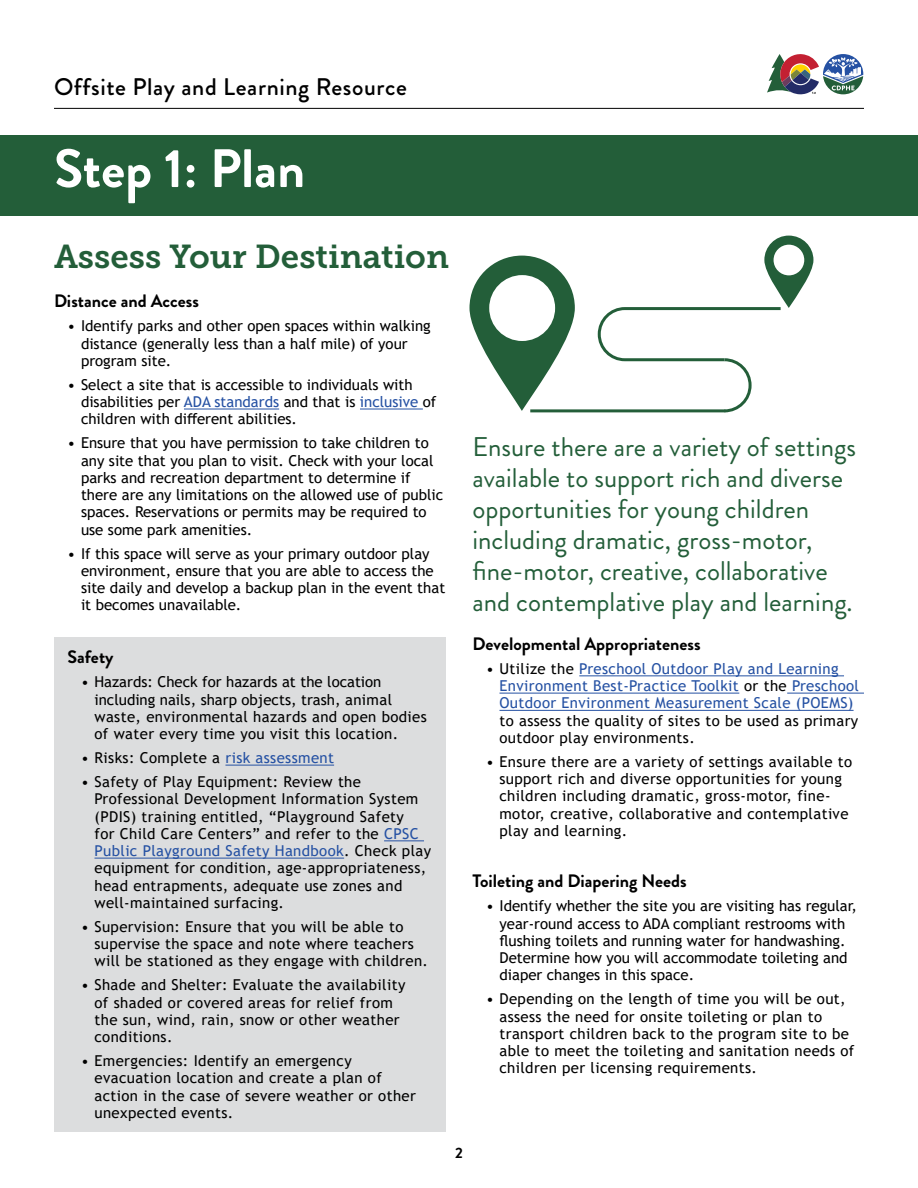
<style>
.page{position:relative;width:918px;height:1188px;background:#fff}
.page>*{position:absolute;margin:0;border:0;box-sizing:border-box;transform-origin:0 0}
.t1{font:700 54px "Brandon Grotesque";color:#fff}
.formerly_A{font:33px "Museo Slab 700";color:#235e39}
.bullets{font:27px/31px "Brandon Grotesque";color:#235e39}
.t2{font:500 24px "Brandon Grotesque";letter-spacing:.025em;color:#000}
.core_themes{font:700 18px "Brandon Grotesque";color:#000}
.t3{font:15px/17.2px "Trebuchet MS";letter-spacing:.025em;color:#000}
.t4{font:15px/17.2px "Trebuchet MS";color:#000}
.t5{font:15px/17.2px "Trebuchet MS";letter-spacing:.025em;color:#2551a3}
.t6{font:700 15px "Brandon Grotesque";color:#000}
.s1{color:#2551a3}
.s2{color:#000}
</style>
<div class="page">
<svg style="left:767px;top:54px;width:96px;height:40px"></svg>
<hr style="left:54px;top:108px;width:810px;height:1px;background:#000">
<div style="left:0;top:136px;width:918px;height:80px;background:#235e39"></div>
<hr style="left:184px;top:409px;width:95px;height:1px;background:#2551a3">
<hr style="left:360px;top:409px;width:63px;height:1px;background:#2551a3">
<hr style="left:579px;top:675px;width:265px;height:1px;background:#2551a3">
<hr style="left:500px;top:693px;width:239px;height:1px;background:#2551a3">
<hr style="left:787px;top:693px;width:77px;height:1px;background:#2551a3">
<hr style="left:500px;top:710px;width:354px;height:1px;background:#2551a3">
<div style="left:54px;top:637px;width:392px;height:494px;background:#dcddde"></div>
<hr style="left:225px;top:765px;width:109px;height:1px;background:#2551a3">
<hr style="left:384px;top:840px;width:40px;height:1px;background:#2551a3">
<hr style="left:94px;top:858px;width:250px;height:1px;background:#2551a3">
<svg style="left:470px;top:256px;width:105px;height:155px"></svg>
<div style="left:489px;top:275px;width:66px;height:66px;background:#fff;border-radius:50%"></div>
<hr style="left:530px;top:409px;width:195px;height:3px;background:#235e39">
<svg style="left:596px;top:236px;width:217px;height:177px"></svg>
<h3 class="t2" style="left:54px;top:70px;width:354px">Offsite Play and Learning Resource</h3>
<p class="t1" style="left:54px;top:131px;width:253px">Step 1: Plan</p>
<p class="formerly_A" style="left:54px;top:238px;width:397px">Assess Your Destination</p>
<p class="core_themes" style="left:54px;top:289px;width:147px">Distance and Access</p>
<p class="t4" style="left:81px;top:317px;width:351px;text-indent:-14px">• Identify parks and other open spaces within walking distance (generally less than a half mile) of your program site.</p>
<p class="t4" style="left:81px;top:376px;width:357px;text-indent:-14px">• Select a site that is accessible to individuals with disabilities per <span class="s1">ADA standards</span> and that is <span class="s1">inclusive</span> of children with different abilities.</p>
<p class="t4" style="left:81px;top:434px;width:364px;text-indent:-14px">• Ensure that you have permission to take children to any site that you plan to visit. Check with your local parks and recreation department to determine if there are any limitations on the allowed use of public spaces. Reservations or permits may be required to use some park amenities.</p>
<p class="t4" style="left:81px;top:545px;width:366px;text-indent:-14px">• If this space will serve as your primary outdoor play environment, ensure that you are able to access the site daily and develop a backup plan in the event that it becomes unavailable.</p>
<p class="core_themes" style="left:68px;top:645px;width:48px">Safety</p>
<p class="t3" style="left:94px;top:673px;width:334px;text-indent:-14px">• Hazards: Check for hazards at the location including nails, sharp objects, trash, animal waste, environmental hazards and open bodies of water every time you visit this location.</p>
<p class="t3" style="left:81px;top:749px;width:255px">• Risks: Complete a <span class="s1">risk assessment</span></p>
<p class="t3" style="left:94px;top:773px;width:338px;text-indent:-14px">• Safety of Play Equipment: Review the Professional Development Information System (PDIS) training entitled, “Playground Safety<br>for Child Care Centers” and refer to the <span class="s1">CPSC Public Playground Safety Handbook</span>. Check play equipment for condition, age-appropriateness, head entrapments, adequate use zones and well-maintained surfacing.</p>
<p class="t3" style="left:94px;top:918px;width:335px;text-indent:-14px">• Supervision: Ensure that you will be able to supervise the space and note where teachers will be stationed as they engage with children.</p>
<p class="t3" style="left:94px;top:976px;width:312px;text-indent:-14px">• Shade and Shelter: Evaluate the availability of shaded or covered areas for relief from the sun, wind, rain, snow or other weather conditions.</p>
<p class="t3" style="left:94px;top:1052px;width:323px;text-indent:-14px">• Emergencies: Identify an emergency evacuation location and create a plan of action in the case of severe weather or other unexpected events.</p>
<p class="bullets" style="left:472px;top:431px;width:385px">Ensure there are a variety of settings available to support rich and diverse opportunities for young children including dramatic, gross-motor, fine-motor, creative, collaborative and contemplative play and learning.</p>
<p class="core_themes" style="left:472px;top:631px;width:230px">Developmental Appropriateness</p>
<p class="t5" style="left:500px;top:660px;width:361px;text-indent:-14px"><span class="s2">• Utilize the</span> Preschool Outdoor Play and Learning Environment Best-Practice Toolkit <span class="s2">or the</span> Preschool Outdoor Environment Measurement Scale (POEMS) <span class="s2">to assess the quality of sites to be used as primary outdoor play environments.</span></p>
<p class="t3" style="left:500px;top:753px;width:354px;text-indent:-14px">• Ensure there are a variety of settings available to support rich and diverse opportunities for young children including dramatic, gross-motor, fine&shy;motor, creative, collaborative and contemplative play and learning.</p>
<p class="core_themes" style="left:472px;top:869px;width:216px">Toileting and Diapering Needs</p>
<p class="t4" style="left:500px;top:897px;width:359px;text-indent:-14px">• Identify whether the site you are visiting has regular, year-round access to ADA compliant restrooms with flushing toilets and running water for handwashing.<br>Determine how you will accommodate toileting and diaper changes in this space.</p>
<p class="t3" style="left:500px;top:990px;width:356px;text-indent:-14px">• Depending on the length of time you will be out, assess the need for onsite toileting or plan to transport children back to the program site to be able to meet the toileting and sanitation needs of children per licensing requirements.</p>
<p class="t6" style="left:455px;top:1142px;width:9px">2</p>
</div>
